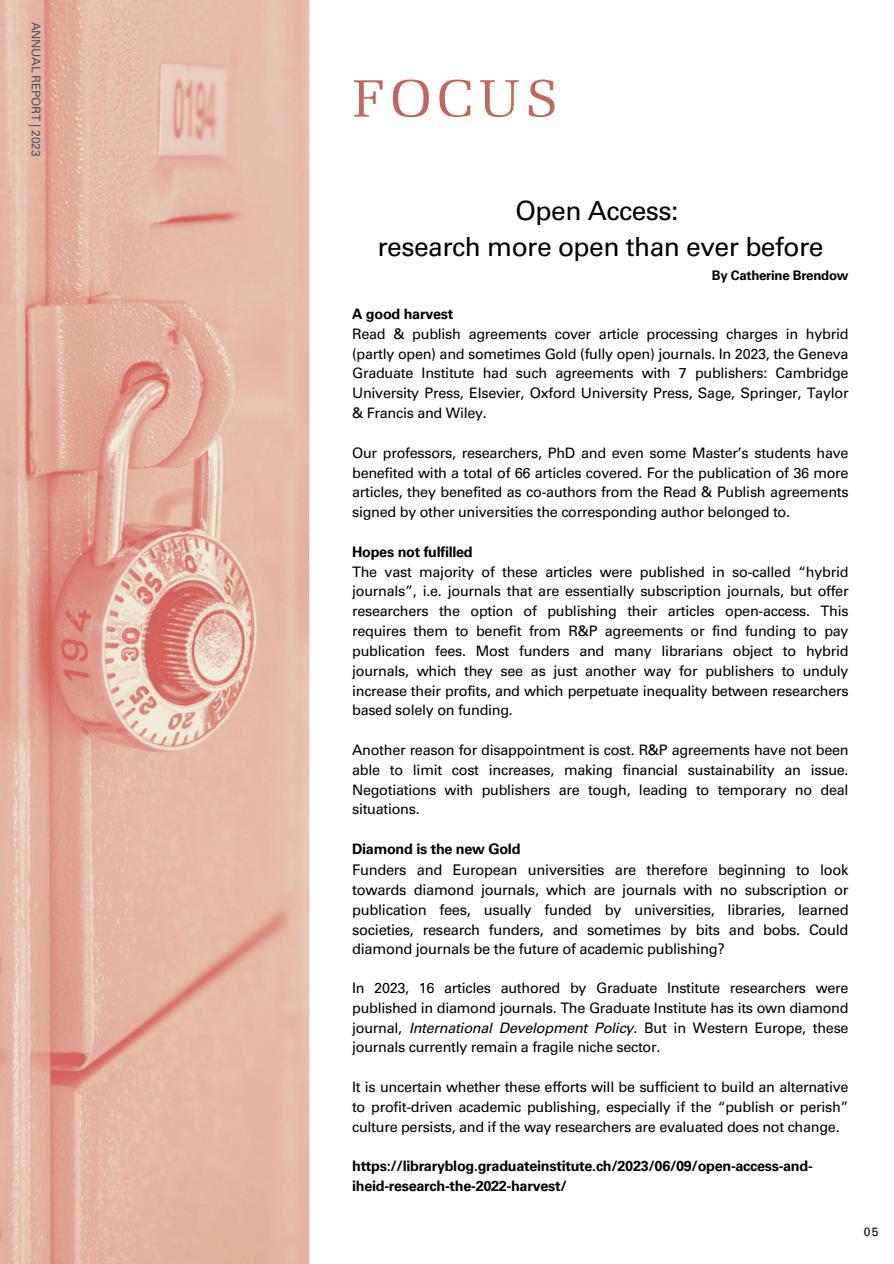
<style>
.page{position:relative;width:894px;height:1264px;background:#fff}
.page>*{position:absolute;margin:0;border:0;box-sizing:border-box;transform-origin:0 0}
.t1{font:52.5px "Melior LT Std";letter-spacing:.115em;color:#bf665f}
.t2{font:26.4px/36.3px "Univers LT Std";letter-spacing:-.02em;color:#000;text-align:center}
.t3{font:14.7px/19.8px "Univers LT Std";letter-spacing:-.02em;color:#000;text-align:justify}
.t4{font:14.4px/19.8px "Univers LT Std";letter-spacing:-.02em;color:#000;text-align:justify}
.t5{font:700 14.4px/19.8px "Univers LT Std";letter-spacing:-.02em;color:#000}
.t6{font:700 13.2px "Univers LT Std";letter-spacing:-.02em;color:#000}
.t7{font:12px "Univers LT Std";letter-spacing:-.02em;color:#545454}
.t8{font:12px "Univers LT Std";color:#000}
.s1{font-weight:700}
.s2{font-style:italic}
</style>
<div class="page">
<img style="left:0;top:0;width:309px;height:1263px">
<h3 class="t7" style="left:41px;top:22px;width:136px;rotate:90deg">ANNUAL REPORT | 2023</h3>
<p class="t1" style="left:352px;top:77px;width:207px">FOCUS</p>
<h1 class="t2" style="left:377px;top:196px;width:447px">Open Access:<br>research more open than ever before</h1>
<h1 class="t6" style="left:711px;top:271px;width:138px">By Catherine Brendow</h1>
<h2 class="t4" style="left:352px;top:306px;width:498px;text-align:left"><span class="s1">A good harvest<br></span>Read &amp; publish agreements cover article processing charges in hybrid (partly open) and sometimes Gold (fully open) journals. In 2023, the Geneva Graduate Institute had such agreements with 7 publishers: Cambridge University Press, Elsevier, Oxford University Press, Sage, Springer, Taylor &amp; Francis and Wiley.</h2>
<h4 class="t4" style="left:352px;top:444px;width:498px">Our professors, researchers, PhD and even some Master’s students have benefited with a total of 66 articles covered. For the publication of 36 more articles, they benefited as co-authors from the Read &amp; Publish agreements signed by other universities the corresponding author belonged to.</h4>
<h4 class="t4" style="left:352px;top:543px;width:498px;text-align:left"><span class="s1">Hopes not fulfilled<br></span>The vast majority of these articles were published in so-called “hybrid journals”, i.e. journals that are essentially subscription journals, but offer researchers the option of publishing their articles open-access. This requires them to benefit from R&amp;P agreements or find funding to pay publication fees. Most funders and many librarians object to hybrid journals, which they see as just another way for publishers to unduly increase their profits, and which perpetuate inequality between researchers based solely on funding.</h4>
<h4 class="t4" style="left:352px;top:742px;width:498px">Another reason for disappointment is cost. R&amp;P agreements have not been able to limit cost increases, making financial sustainability an issue.<br>Negotiations with publishers are tough, leading to temporary no deal situations.</h4>
<h4 class="t5" style="left:352px;top:841px;width:170px">Diamond is the new Gold</h4>
<h4 class="t3" style="left:352px;top:861px;width:498px">Funders and European universities are therefore beginning to look towards diamond journals, which are journals with no subscription or publication fees, usually funded by universities, libraries, learned societies, research funders, and sometimes by bits and bobs. Could diamond journals be the future of academic publishing?</h4>
<h4 class="t4" style="left:352px;top:979px;width:498px">In 2023, 16 articles authored by Graduate Institute researchers were published in diamond journals. The Graduate Institute has its own diamond journal, <span class="s2">International Development Policy</span>. But in Western Europe, these journals currently remain a fragile niche sector.</h4>
<h4 class="t4" style="left:352px;top:1078px;width:498px">It is uncertain whether these efforts will be sufficient to build an alternative to profit-driven academic publishing, especially if the “publish or perish” culture persists, and if the way researchers are evaluated does not change.</h4>
<h4 class="t5" style="left:352px;top:1158px;width:462px">https://libraryblog.graduateinstitute.ch/2023/06/09/open-access-and&shy;iheid-research-the-2022-harvest/</h4>
<p class="t8" style="left:863px;top:1227px;width:16px">05</p>
</div>
